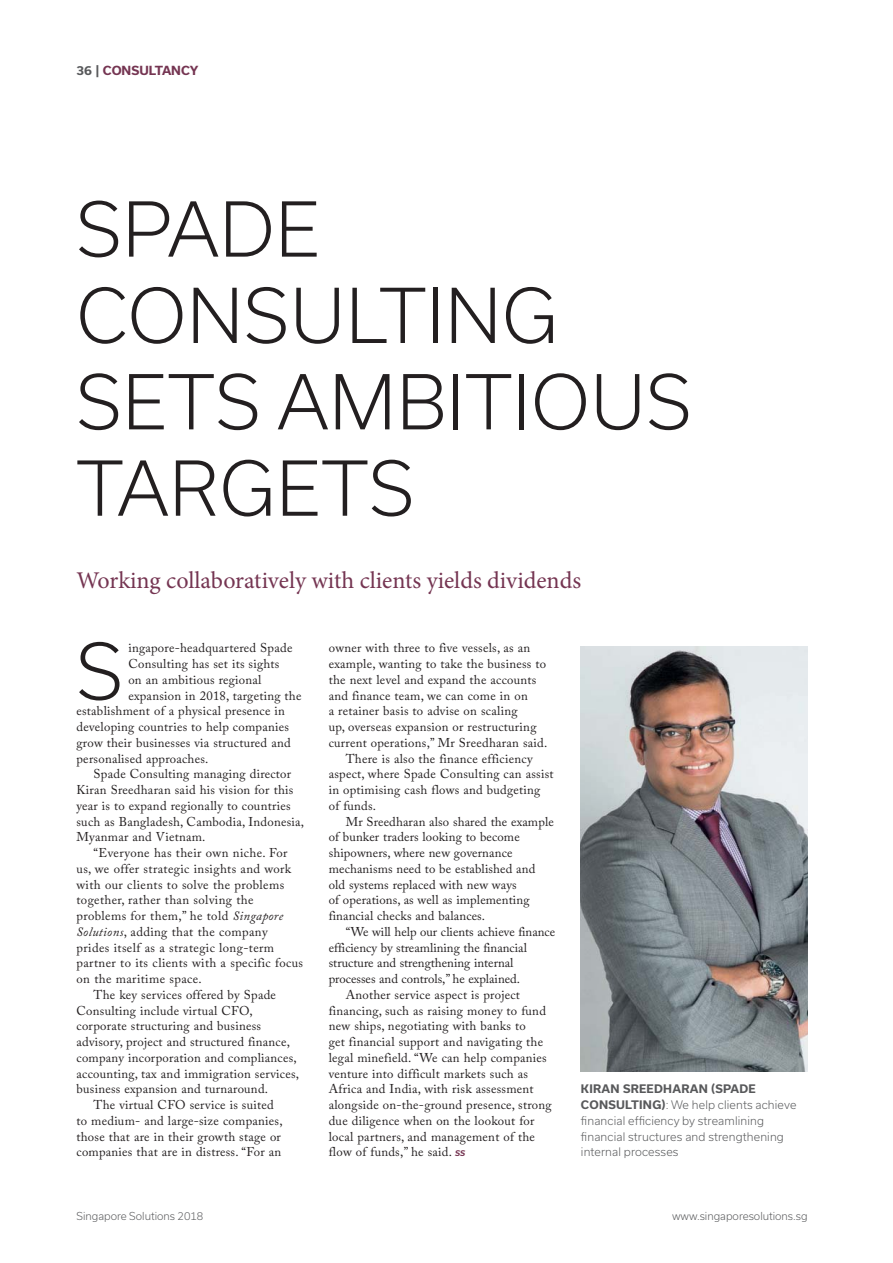
<style>
.page{position:relative;width:893px;height:1263px;background:#fff}
.page>*{position:absolute;margin:0;border:0;box-sizing:border-box;transform-origin:0 0}
.t1{font:300 74.25px "Usual";color:#231f20}
.t2{font:300 72px/86.4px "Usual";letter-spacing:.015em;color:#231f20}
.t3{font:24px "Minion Pro";color:#753552}
.t4{font:12.75px "Adobe Caslon Pro";letter-spacing:.02em;color:#231f20}
.t5{font:12.75px "Adobe Caslon Pro";color:#231f20}
.t6{font:700 12px "Usual";color:#753552}
.t7{font:300 11.25px/15.8px "Usual";letter-spacing:.01em;color:#58595b}
.t8{font:300 10.5px "Usual";color:#58595b}
.s1{color:#58595b}
.s2{font-weight:800;color:#58595b}
.s3{font-style:italic}
.s4{font-family:"Usual";font-weight:700;font-style:italic;font-size:7.5px;color:#753552}
.s5{font-weight:700}
</style>
<div class="page">
<img style="left:581px;top:646px;width:227px;height:425px">
<p class="t6" style="left:77px;top:64px;width:123px"><span class="s1">36</span> <span class="s2">|</span> CONSULTANCY</p>
<h2 class="t2" style="left:77px;top:192px;width:617px">SPADE<br>CONSULTING<br>SETS AMBITIOUS<br>TARGETS</h2>
<h3 class="t3" style="left:77px;top:571px;width:506px">Working collaboratively with clients yields dividends</h3>
<h1 class="t1" style="left:77px;top:642px;width:48px">S</h1>
<p class="t4" style="left:128px;top:643px;width:166px">ingapore-headquartered Spade</p>
<p class="t4" style="left:128px;top:659px;width:153px">Consulting has set its sights</p>
<p class="t4" style="left:128px;top:675px;width:135px">on an ambitious regional</p>
<p class="t4" style="left:128px;top:691px;width:175px">expansion in 2018, targeting the</p>
<p class="t4" style="left:77px;top:706px;width:210px">establishment of a physical presence in</p>
<p class="t4" style="left:77px;top:722px;width:214px">developing countries to help companies</p>
<p class="t4" style="left:77px;top:738px;width:216px">grow their businesses via structured and</p>
<p class="t4" style="left:77px;top:754px;width:133px">personalised approaches.</p>
<p class="t4" style="left:94px;top:769px;width:199px">Spade Consulting managing director</p>
<p class="t4" style="left:77px;top:785px;width:218px">Kiran Sreedharan said his vision for this</p>
<p class="t4" style="left:77px;top:801px;width:216px">year is to expand regionally to countries</p>
<p class="t4" style="left:77px;top:817px;width:229px">such as Bangladesh, Cambodia, Indonesia,</p>
<p class="t4" style="left:77px;top:832px;width:130px">Myanmar and Vietnam.</p>
<p class="t4" style="left:94px;top:848px;width:196px">“Everyone has their own niche. For</p>
<p class="t4" style="left:77px;top:864px;width:216px">us, we offer strategic insights and work</p>
<p class="t4" style="left:77px;top:879px;width:209px">with our clients to solve the problems</p>
<p class="t4" style="left:77px;top:895px;width:178px">together, rather than solving the</p>
<p class="t4" style="left:77px;top:911px;width:208px">problems for them,” he told <span class="s3">Singapore</span></p>
<p class="t4" style="left:77px;top:927px;width:193px"><span class="s3">Solutions</span>, adding that the company</p>
<p class="t4" style="left:77px;top:942px;width:199px">prides itself as a strategic long-term</p>
<p class="t4" style="left:77px;top:958px;width:228px">partner to its clients with a specific focus</p>
<p class="t4" style="left:77px;top:974px;width:127px">on the maritime space.</p>
<p class="t4" style="left:94px;top:990px;width:184px">The key services offered by Spade</p>
<p class="t4" style="left:77px;top:1005px;width:178px">Consulting include virtual CFO,</p>
<p class="t4" style="left:77px;top:1021px;width:186px">corporate structuring and business</p>
<p class="t4" style="left:77px;top:1037px;width:215px">advisory, project and structured finance,</p>
<p class="t4" style="left:77px;top:1053px;width:222px">company incorporation and compliances,</p>
<p class="t4" style="left:77px;top:1068px;width:224px">accounting, tax and immigration services,</p>
<p class="t4" style="left:77px;top:1084px;width:193px">business expansion and turnaround.</p>
<p class="t4" style="left:94px;top:1100px;width:182px">The virtual CFO service is suited</p>
<p class="t4" style="left:77px;top:1116px;width:208px">to medium- and large-size companies,</p>
<p class="t4" style="left:77px;top:1131px;width:206px">those that are in their growth stage or</p>
<p class="t4" style="left:77px;top:1147px;width:206px">companies that are in distress. “For an</p>
<p class="t4" style="left:329px;top:643px;width:203px">owner with three to five vessels, as an</p>
<p class="t4" style="left:329px;top:659px;width:219px">example, wanting to take the business to</p>
<p class="t4" style="left:329px;top:675px;width:209px">the next level and expand the accounts</p>
<p class="t4" style="left:329px;top:691px;width:201px">and finance team, we can come in on</p>
<p class="t4" style="left:329px;top:706px;width:190px">a retainer basis to advise on scaling</p>
<p class="t4" style="left:329px;top:722px;width:209px">up, overseas expansion or restructuring</p>
<p class="t4" style="left:329px;top:738px;width:220px">current operations,” Mr Sreedharan said.</p>
<p class="t4" style="left:346px;top:754px;width:188px">There is also the finance efficiency</p>
<p class="t4" style="left:329px;top:769px;width:226px">aspect, where Spade Consulting can assist</p>
<p class="t4" style="left:329px;top:785px;width:213px">in optimising cash flows and budgeting</p>
<p class="t4" style="left:329px;top:801px;width:49px">of funds.</p>
<p class="t4" style="left:346px;top:817px;width:210px">Mr Sreedharan also shared the example</p>
<p class="t4" style="left:329px;top:832px;width:193px">of bunker traders looking to become</p>
<p class="t4" style="left:329px;top:848px;width:185px">shipowners, where new governance</p>
<p class="t4" style="left:329px;top:864px;width:208px">mechanisms need to be established and</p>
<p class="t4" style="left:329px;top:879px;width:189px">old systems replaced with new ways</p>
<p class="t4" style="left:329px;top:895px;width:202px">of operations, as well as implementing</p>
<p class="t4" style="left:329px;top:911px;width:158px">financial checks and balances.</p>
<p class="t5" style="left:346px;top:927px;width:211px">“We will help our clients achieve finance</p>
<p class="t5" style="left:329px;top:942px;width:200px">efficiency by streamlining the financial</p>
<p class="t5" style="left:329px;top:958px;width:186px">structure and strengthening internal</p>
<p class="t5" style="left:329px;top:974px;width:193px">processes and controls,” he explained.</p>
<p class="t4" style="left:346px;top:990px;width:176px">Another service aspect is project</p>
<p class="t4" style="left:329px;top:1005px;width:219px">financing, such as raising money to fund</p>
<p class="t4" style="left:329px;top:1021px;width:199px">new ships, negotiating with banks to</p>
<p class="t4" style="left:329px;top:1037px;width:216px">get financial support and navigating the</p>
<p class="t4" style="left:329px;top:1053px;width:219px">legal minefield. “We can help companies</p>
<p class="t4" style="left:329px;top:1068px;width:201px">venture into difficult markets such as</p>
<p class="t4" style="left:329px;top:1084px;width:206px">Africa and India, with risk assessment</p>
<p class="t4" style="left:329px;top:1100px;width:224px">alongside on-the-ground presence, strong</p>
<p class="t4" style="left:329px;top:1116px;width:207px">due diligence when on the lookout for</p>
<p class="t4" style="left:329px;top:1131px;width:208px">local partners, and management of the</p>
<p class="t4" style="left:329px;top:1147px;width:138px">flow of funds,” he said. <span class="s4">SS</span></p>
<p class="t7" style="left:581px;top:1082px;width:217px"><span class="s5">KIRAN SREEDHARAN (SPADE<br>CONSULTING)</span>: We help clients achieve financial efficiency by streamlining financial structures and strengthening internal processes</p>
<p class="t8" style="left:77px;top:1212px;width:128px">Singapore Solutions 2018</p>
<p class="t8" style="left:672px;top:1212px;width:137px">www.singaporesolutions.sg</p>
</div>
